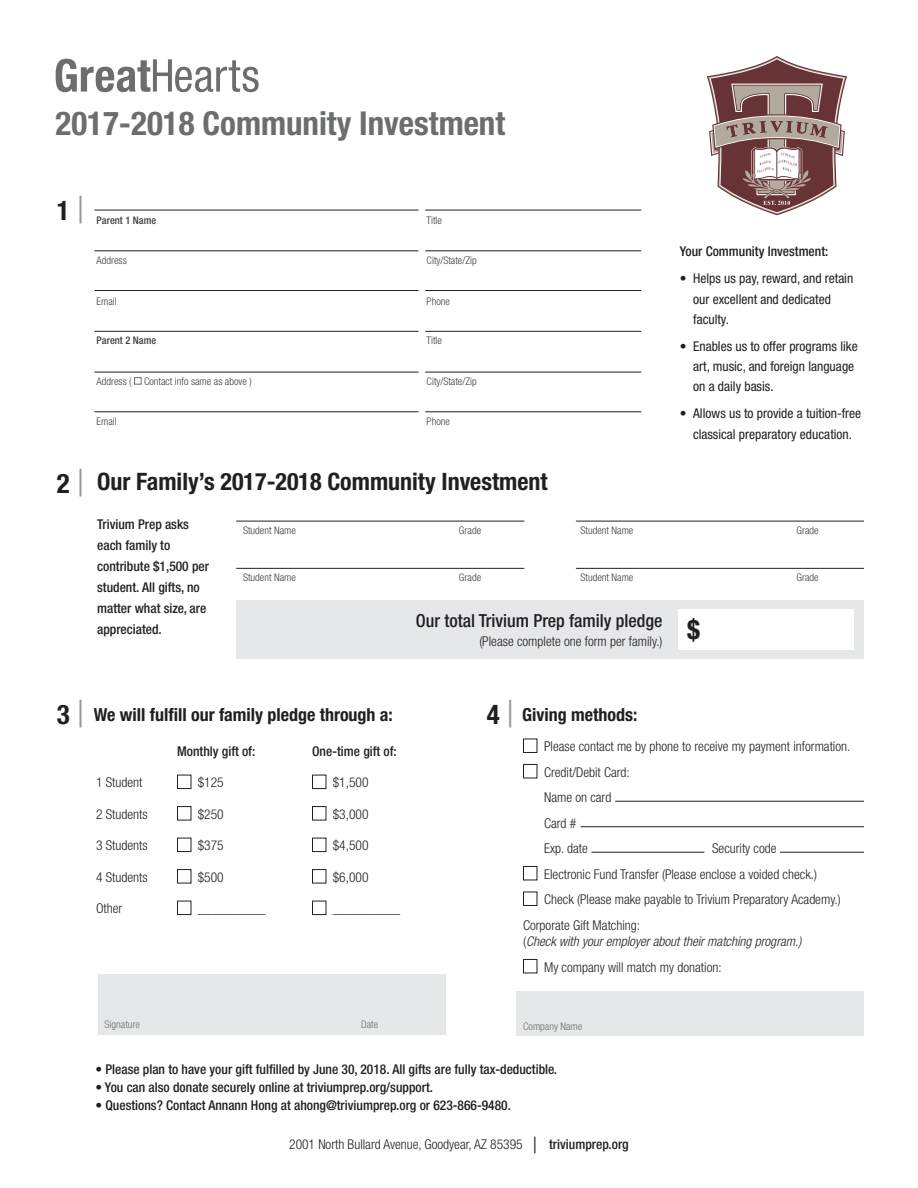
<style>
.page{position:relative;width:918px;height:1188px;background:#fff}
.page>*{position:absolute;margin:0;border:0;box-sizing:border-box;transform-origin:0 0}
.t1{font:700 condensed 33px "Helvetica Neue";color:#6c6d70}
.t2{font:700 condensed 27px "Helvetica Neue";color:#231f20}
.t3{font:700 condensed 24px "Helvetica Neue";color:#231f20}
.t4{font:700 condensed 18px "Helvetica Neue";color:#231f20}
.t5{font:500 condensed 18px "Helvetica Neue";color:#231f20}
.t6{font:300 condensed 13.5px "Helvetica Neue";color:#231f20}
.t7{font:500 condensed 13.5px/21px "Helvetica Neue";color:#231f20}
.t8{font:condensed 13.5px/20.2px "Helvetica Neue";color:#231f20}
.t9{font:italic 300 condensed 13.5px/16.5px "Helvetica Neue";color:#231f20}
.t10{font:300 condensed 10.5px "Helvetica Neue";color:#3e3e3f}
.t11{font:300 condensed 10.5px "Helvetica Neue";color:#6c6d70}
.t12{font:500 condensed 10.5px "Helvetica Neue";color:#3e3e3f}
.s1{font-weight:300;font-size:37.5px;color:#939598}
.s2{font-style:normal}
.s3{font-size:22.5px}
.s4{font-weight:500}
</style>
<div class="page">
<hr style="left:236px;top:521px;width:288px;height:1px;background:#231f20">
<hr style="left:576px;top:521px;width:288px;height:1px;background:#231f20">
<hr style="left:236px;top:568px;width:288px;height:1px;background:#231f20">
<div style="left:236px;top:600px;width:628px;height:59px;background:#e6e7e9"></div>
<hr style="left:576px;top:568px;width:288px;height:1px;background:#231f20">
<div style="left:678px;top:609px;width:176px;height:41px;background:#fff"></div>
<hr style="left:94px;top:210px;width:324px;height:1px;background:#231f20">
<hr style="left:94px;top:251px;width:324px;height:1px;background:#231f20">
<hr style="left:94px;top:290px;width:324px;height:1px;background:#231f20">
<hr style="left:425px;top:210px;width:216px;height:1px;background:#231f20">
<hr style="left:425px;top:251px;width:216px;height:1px;background:#231f20">
<hr style="left:425px;top:290px;width:216px;height:1px;background:#231f20">
<div style="left:98px;top:975px;width:348px;height:60px;background:#e6e7e9"></div>
<div style="left:516px;top:991px;width:348px;height:45px;background:#e6e7e9"></div>
<div style="left:134px;top:377px;width:8px;height:8px;border:1px solid #6c6d70"></div>
<div style="left:177px;top:775px;width:14px;height:14px;border:1px solid #231f20"></div>
<div style="left:312px;top:775px;width:14px;height:14px;border:1px solid #231f20"></div>
<div style="left:177px;top:806px;width:14px;height:14px;border:1px solid #231f20"></div>
<div style="left:312px;top:806px;width:14px;height:14px;border:1px solid #231f20"></div>
<div style="left:177px;top:838px;width:14px;height:14px;border:1px solid #231f20"></div>
<div style="left:312px;top:838px;width:14px;height:14px;border:1px solid #231f20"></div>
<div style="left:177px;top:869px;width:14px;height:14px;border:1px solid #231f20"></div>
<div style="left:312px;top:869px;width:14px;height:14px;border:1px solid #231f20"></div>
<div style="left:177px;top:901px;width:14px;height:14px;border:1px solid #231f20"></div>
<div style="left:312px;top:901px;width:14px;height:14px;border:1px solid #231f20"></div>
<div style="left:523px;top:739px;width:14px;height:14px;border:1px solid #231f20"></div>
<div style="left:523px;top:764px;width:14px;height:14px;border:1px solid #231f20"></div>
<div style="left:523px;top:866px;width:14px;height:14px;border:1px solid #231f20"></div>
<div style="left:523px;top:892px;width:14px;height:14px;border:1px solid #231f20"></div>
<div style="left:523px;top:959px;width:14px;height:14px;border:1px solid #231f20"></div>
<hr style="left:615px;top:801px;width:249px;height:1px;background:#231f20">
<hr style="left:581px;top:826px;width:283px;height:1px;background:#231f20">
<hr style="left:780px;top:852px;width:84px;height:1px;background:#231f20">
<hr style="left:592px;top:852px;width:112px;height:1px;background:#231f20">
<hr style="left:94px;top:331px;width:324px;height:1px;background:#231f20">
<hr style="left:94px;top:372px;width:324px;height:1px;background:#231f20">
<hr style="left:94px;top:412px;width:324px;height:1px;background:#231f20">
<hr style="left:425px;top:331px;width:216px;height:1px;background:#231f20">
<hr style="left:425px;top:372px;width:216px;height:1px;background:#231f20">
<hr style="left:425px;top:412px;width:216px;height:1px;background:#231f20">
<svg style="left:56px;top:59px;width:203px;height:33px"></svg>
<svg style="left:707px;top:56px;width:140px;height:159px"></svg>
<p class="t1" style="left:56px;top:104px;width:451px">2017-2018 Community Investment</p>
<p class="t2" style="left:57px;top:194px;width:29px">1 <span class="s1">|</span></p>
<p class="t12" style="left:97px;top:214px;width:61px">Parent 1 Name</p>
<p class="t10" style="left:427px;top:214px;width:17px">Title</p>
<p class="t10" style="left:97px;top:254px;width:32px">Address</p>
<p class="t10" style="left:427px;top:254px;width:52px">City/State/Zip</p>
<p class="t10" style="left:97px;top:295px;width:22px">Email</p>
<p class="t10" style="left:427px;top:295px;width:25px">Phone</p>
<p class="t12" style="left:97px;top:334px;width:61px">Parent 2 Name</p>
<p class="t10" style="left:427px;top:334px;width:17px">Title</p>
<p class="t10" style="left:97px;top:375px;width:157px">Address ( Contact info same as above )</p>
<p class="t10" style="left:427px;top:375px;width:52px">City/State/Zip</p>
<p class="t10" style="left:97px;top:415px;width:22px">Email</p>
<p class="t10" style="left:427px;top:415px;width:25px">Phone</p>
<p class="t2" style="left:57px;top:467px;width:29px">2 <span class="s1">|</span></p>
<p class="t3" style="left:97px;top:467px;width:452px">Our Family’s 2017-2018 Community Investment</p>
<p class="t7" style="left:680px;top:241px;width:150px">Your Community Investment:</p>
<p class="t8" style="left:693px;top:268px;width:162px;text-indent:-14px">• Helps us pay, reward, and retain our excellent and dedicated faculty.</p>
<p class="t8" style="left:693px;top:336px;width:166px;text-indent:-14px">• Enables us to offer programs like art, music, and foreign language on a daily basis.</p>
<p class="t8" style="left:680px;top:403px;width:183px;text-align:center">• Allows us to provide a tuition-free classical preparatory education.</p>
<p class="t7" style="left:97px;top:514px;width:113px">Trivium Prep asks each family to contribute $1,500 per student. All gifts, no matter what size, are appreciated.</p>
<p class="t10" style="left:243px;top:524px;width:54px">Student Name</p>
<p class="t10" style="left:459px;top:524px;width:24px">Grade</p>
<p class="t10" style="left:243px;top:571px;width:54px">Student Name</p>
<p class="t10" style="left:459px;top:571px;width:24px">Grade</p>
<p class="t10" style="left:580px;top:524px;width:54px">Student Name</p>
<p class="t10" style="left:796px;top:524px;width:24px">Grade</p>
<p class="t10" style="left:580px;top:571px;width:54px">Student Name</p>
<p class="t10" style="left:796px;top:571px;width:24px">Grade</p>
<p class="t5" style="left:416px;top:610px;width:248px">Our total Trivium Prep family pledge</p>
<p class="t6" style="left:479px;top:634px;width:185px">(Please complete one form per family.)</p>
<p class="t2" style="left:687px;top:613px;width:14px">$</p>
<p class="t2" style="left:57px;top:698px;width:29px">3 <span class="s1">|</span></p>
<p class="t2" style="left:487px;top:698px;width:29px">4 <span class="s1">|</span></p>
<p class="t4" style="left:94px;top:704px;width:300px">We will fulfill our family pledge through a:</p>
<p class="t4" style="left:522px;top:704px;width:117px">Giving methods:</p>
<p class="t6" style="left:544px;top:739px;width:308px">Please contact me by phone to receive my payment information.</p>
<p class="t6" style="left:544px;top:764px;width:87px">Credit/Debit Card:</p>
<p class="t6" style="left:544px;top:790px;width:69px">Name on card</p>
<p class="t6" style="left:544px;top:815px;width:34px">Card #</p>
<p class="t6" style="left:544px;top:841px;width:45px">Exp. date</p>
<p class="t6" style="left:712px;top:841px;width:66px">Security code</p>
<p class="t6" style="left:544px;top:866px;width:274px">Electronic Fund Transfer (Please enclose a voided check.)</p>
<p class="t6" style="left:544px;top:892px;width:298px">Check (Please make payable to Trivium Preparatory Academy.)</p>
<p class="t9" style="left:523px;top:917px;width:280px"><span class="s2">Corporate Gift Matching:<br>(</span>Check with your employer about their matching program.)</p>
<p class="t6" style="left:544px;top:959px;width:179px">My company will match my donation:</p>
<p class="t7" style="left:177px;top:740px;width:80px">Monthly gift of:</p>
<p class="t7" style="left:312px;top:740px;width:86px">One-time gift of:</p>
<p class="t6" style="left:96px;top:775px;width:48px">1 Student</p>
<p class="t6" style="left:198px;top:775px;width:27px">$125</p>
<p class="t6" style="left:333px;top:775px;width:37px">$1,500</p>
<p class="t6" style="left:96px;top:806px;width:53px">2 Students</p>
<p class="t6" style="left:198px;top:806px;width:27px">$250</p>
<p class="t6" style="left:333px;top:806px;width:37px">$3,000</p>
<p class="t6" style="left:96px;top:838px;width:53px">3 Students</p>
<p class="t6" style="left:198px;top:838px;width:27px">$375</p>
<p class="t6" style="left:333px;top:838px;width:37px">$4,500</p>
<p class="t6" style="left:96px;top:869px;width:53px">4 Students</p>
<p class="t6" style="left:198px;top:869px;width:27px">$500</p>
<p class="t6" style="left:333px;top:869px;width:37px">$6,000</p>
<p class="t6" style="left:96px;top:901px;width:28px">Other</p>
<p class="t6" style="left:198px;top:901px;width:69px">__________</p>
<p class="t6" style="left:333px;top:901px;width:69px">__________</p>
<p class="t11" style="left:105px;top:1019px;width:37px">Signature</p>
<p class="t11" style="left:361px;top:1019px;width:19px">Date</p>
<p class="t11" style="left:523px;top:1020px;width:61px">Company Name</p>
<p class="t7" style="left:95px;top:1058px;width:463px">• Please plan to have your gift fulfilled by June 30, 2018. All gifts are fully tax-deductible.</p>
<p class="t7" style="left:95px;top:1076px;width:339px">• You can also donate securely online at triviumprep.org/support.</p>
<p class="t7" style="left:95px;top:1094px;width:417px">• Questions? Contact Annann Hong at ahong@triviumprep.org or 623-866-9480.</p>
<p class="t6" style="left:289px;top:1136px;width:341px">2001 North Bullard Avenue, Goodyear, AZ 85395 <span class="s3">|</span> <span class="s4">triviumprep.org</span></p>
</div>
